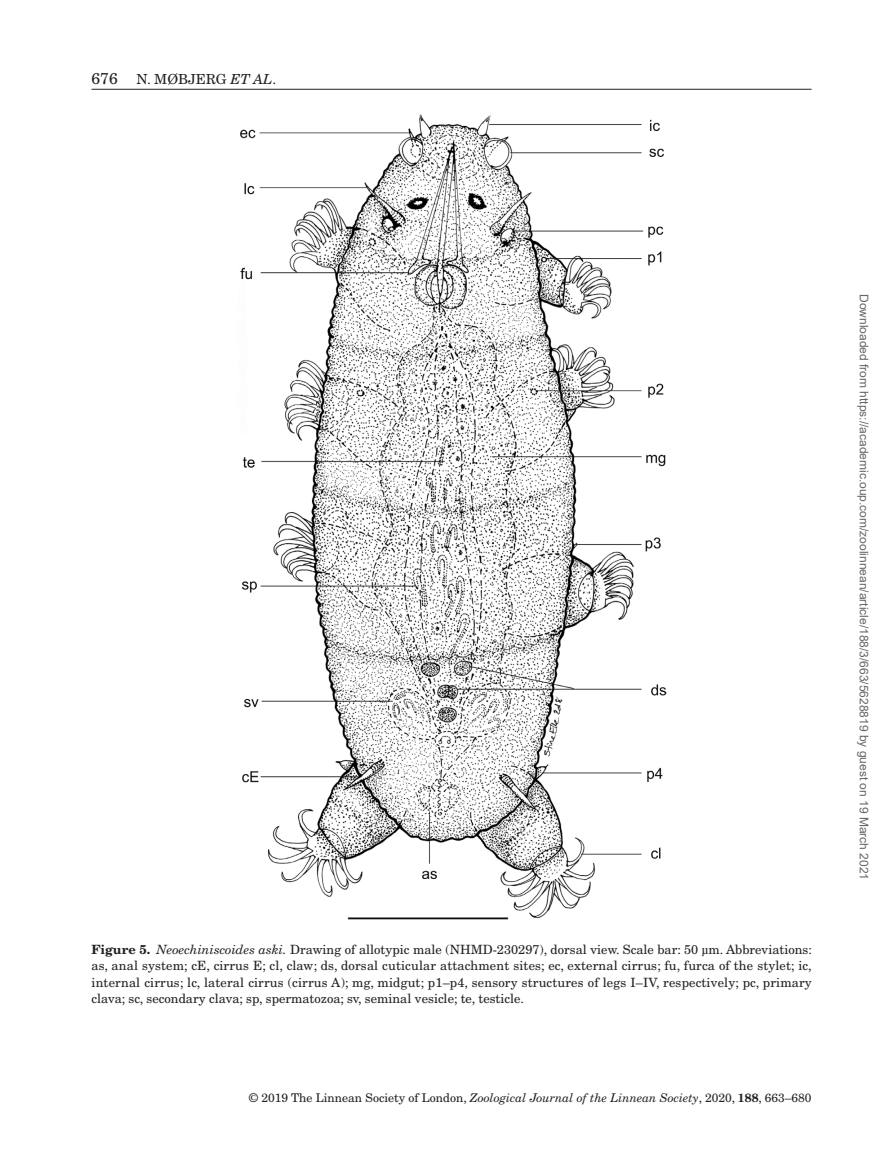
<style>
.page{position:relative;width:893px;height:1174px;background:#fff}
.page>*{position:absolute;margin:0;border:0;box-sizing:border-box;transform-origin:0 0}
.t1{font:13.8px "New Century Schlbk";color:#231f20}
.t2{font:12.75px/16.5px "New Century Schlbk";color:#231f20;text-align:justify}
.t3{font:12px "Arial";color:#666}
.t4{font:12px "New Century Schlbk";color:#231f20}
.s1{font-size:15.75px}
.s2{font-style:italic}
.s3{font-weight:700}
.s4{font-family:"Gandhari Unicode"}
</style>
<div class="page">
<hr style="left:92px;top:89px;width:720px;height:1px;background:#231f20">
<img style="left:240px;top:114px;width:427px;height:806px">
<p class="t1" style="left:92px;top:70px;width:186px"><span class="s1">676</span> N. MØBJERG <span class="s2">ET AL</span>.</p>
<p class="t2" style="left:92px;top:940px;width:722px"><span class="s3">Figure 5.</span> <span class="s2">Neoechiniscoides aski.</span> Drawing of allotypic male (NHMD-230297), dorsal view. Scale bar: 50 <span class="s4">µ</span>m. Abbreviations: as, anal system; cE, cirrus E; cl, claw; ds, dorsal cuticular attachment sites; ec, external cirrus; fu, furca of the stylet; ic, internal cirrus; lc, lateral cirrus (cirrus A); mg, midgut; p1–p4, sensory structures of legs I–IV, respectively; pc, primary clava; sc, secondary clava; sp, spermatozoa; sv, seminal vesicle; te, testicle.</p>
<p class="t4" style="left:249px;top:1090px;width:564px">© 2019 The Linnean Society of London, <span class="s2">Zoological Journal of the Linnean Society</span>, 2020, <span class="s3">188</span>, 663–680</p>
<p class="t3" style="left:868px;top:294px;width:588px;rotate:90deg">Downloaded from https://academic.oup.com/zoolinnean/article/188/3/663/5628819 by guest on 19 March 2021</p>
</div>
